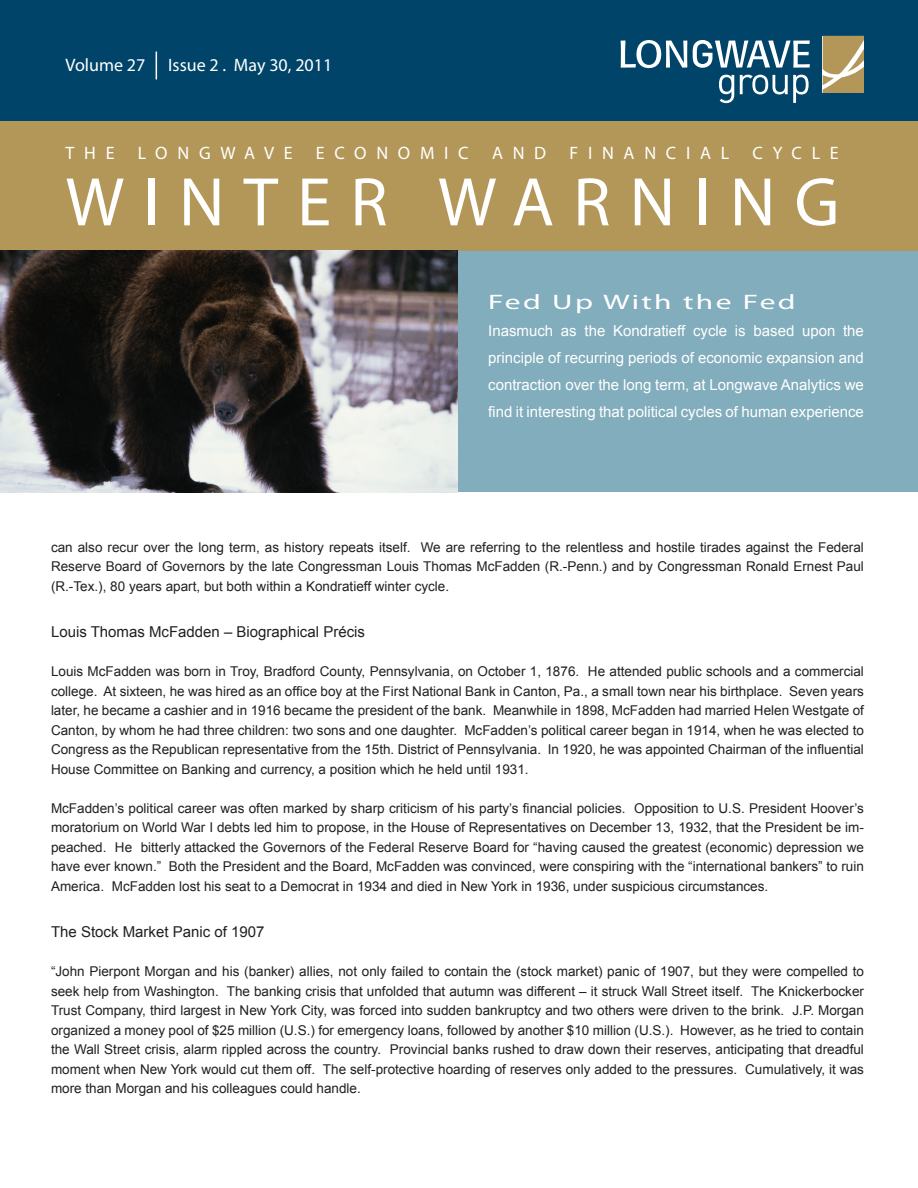
<style>
.page{position:relative;width:918px;height:1188px;background:#fff}
.page>*{position:absolute;margin:0;border:0;box-sizing:border-box;transform-origin:0 0}
.t1{font:69.3px "Myriad Pro";letter-spacing:.275em;color:#fff}
.t2{font:21px "Myriad Pro";letter-spacing:.075em;color:#fff;scale:1.5 1}
.t3{font:18px "Myriad Pro";letter-spacing:.54em;color:#fff}
.t4{font:18px "Myriad Pro";color:#fff}
.t5{font:15px/27px "Arial";color:#fff;text-align:justify}
.t6{font:15px "Arial";color:#231f20}
.t7{font:13.5px/19.5px "Arial";color:#231f20;text-align:justify}
</style>
<div class="page">
<div style="left:457px;top:249px;width:461px;height:243px;background:#82adbc"></div>
<div style="left:0;top:0;width:918px;height:123px;background:#00446a"></div>
<div style="left:0;top:122px;width:918px;height:129px;background:#b39759"></div>
<svg style="left:156px;top:52px;width:1px;height:27px"></svg>
<img style="left:0;top:250px;width:458px;height:242px">
<svg style="left:621px;top:40px;width:66px;height:28px"></svg>
<svg style="left:693px;top:40px;width:117px;height:28px"></svg>
<svg style="left:719px;top:75px;width:15px;height:28px"></svg>
<svg style="left:740px;top:75px;width:69px;height:28px"></svg>
<svg style="left:823px;top:36px;width:41px;height:57px;background:#c0a976"></svg>
<p class="t4" style="left:66px;top:54px;width:81px">Volume 27</p>
<p class="t4" style="left:168px;top:54px;width:166px">Issue 2 . May 30, 2011</p>
<p class="t3" style="left:66px;top:142px;width:50px">THE</p>
<p class="t3" style="left:138px;top:142px;width:156px">LONGWAVE</p>
<p class="t3" style="left:316px;top:142px;width:154px">ECONOMIC</p>
<p class="t3" style="left:492px;top:142px;width:56px">AND</p>
<p class="t3" style="left:570px;top:142px;width:161px">FINANCIAL</p>
<p class="t3" style="left:753px;top:142px;width:88px">CYCLE</p>
<p class="t1" style="left:66px;top:159px;width:775px">WINTER WARNING</p>
<p class="t2" style="left:488px;top:289px;width:206px">Fed Up With the Fed</p>
<p class="t5" style="left:488px;top:317px;width:377px">Inasmuch as the Kondratieff cycle is based upon the principle of recurring periods of economic expansion and contraction over the long term, at Longwave Analytics we find it interesting that political cycles of human experience</p>
<p class="t7" style="left:51px;top:537px;width:814px">can also recur over the long term, as history repeats itself. We are referring to the relentless and hostile tirades against the Federal Reserve Board of Governors by the late Congressman Louis Thomas McFadden (R.-Penn.) and by Congressman Ronald Ernest Paul (R.-Tex.), 80 years apart, but both within a Kondratieff winter cycle.</p>
<p class="t6" style="left:51px;top:622px;width:316px">Louis Thomas McFadden – Biographical Précis</p>
<p class="t7" style="left:51px;top:662px;width:814px">Louis McFadden was born in Troy, Bradford County, Pennsylvania, on October 1, 1876. He attended public schools and a commercial college. At sixteen, he was hired as an office boy at the First National Bank in Canton, Pa., a small town near his birthplace. Seven years later, he became a cashier and in 1916 became the president of the bank. Meanwhile in 1898, McFadden had married Helen Westgate of Canton, by whom he had three children: two sons and one daughter. McFadden’s political career began in 1914, when he was elected to Congress as the Republican representative from the 15th. District of Pennsylvania. In 1920, he was appointed Chairman of the influential House Committee on Banking and currency, a position which he held until 1931.</p>
<p class="t7" style="left:51px;top:798px;width:814px">McFadden’s political career was often marked by sharp criticism of his party’s financial policies. Opposition to U.S. President Hoover’s moratorium on World War I debts led him to propose, in the House of Representatives on December 13, 1932, that the President be im&shy;peached. He bitterly attacked the Governors of the Federal Reserve Board for “having caused the greatest (economic) depression we have ever known.” Both the President and the Board, McFadden was convinced, were conspiring with the “international bankers” to ruin America. McFadden lost his seat to a Democrat in 1934 and died in New York in 1936, under suspicious circumstances.</p>
<p class="t6" style="left:51px;top:922px;width:215px">The Stock Market Panic of 1907</p>
<p class="t7" style="left:51px;top:962px;width:815px">“John Pierpont Morgan and his (banker) allies, not only failed to contain the (stock market) panic of 1907, but they were compelled to seek help from Washington. The banking crisis that unfolded that autumn was different – it struck Wall Street itself. The Knickerbocker Trust Company, third largest in New York City, was forced into sudden bankruptcy and two others were driven to the brink. J.P. Morgan organized a money pool of $25 million (U.S.) for emergency loans, followed by another $10 million (U.S.). However, as he tried to contain the Wall Street crisis, alarm rippled across the country. Provincial banks rushed to draw down their reserves, anticipating that dreadful moment when New York would cut them off. The self-protective hoarding of reserves only added to the pressures. Cumulatively, it was more than Morgan and his colleagues could handle.</p>
</div>
